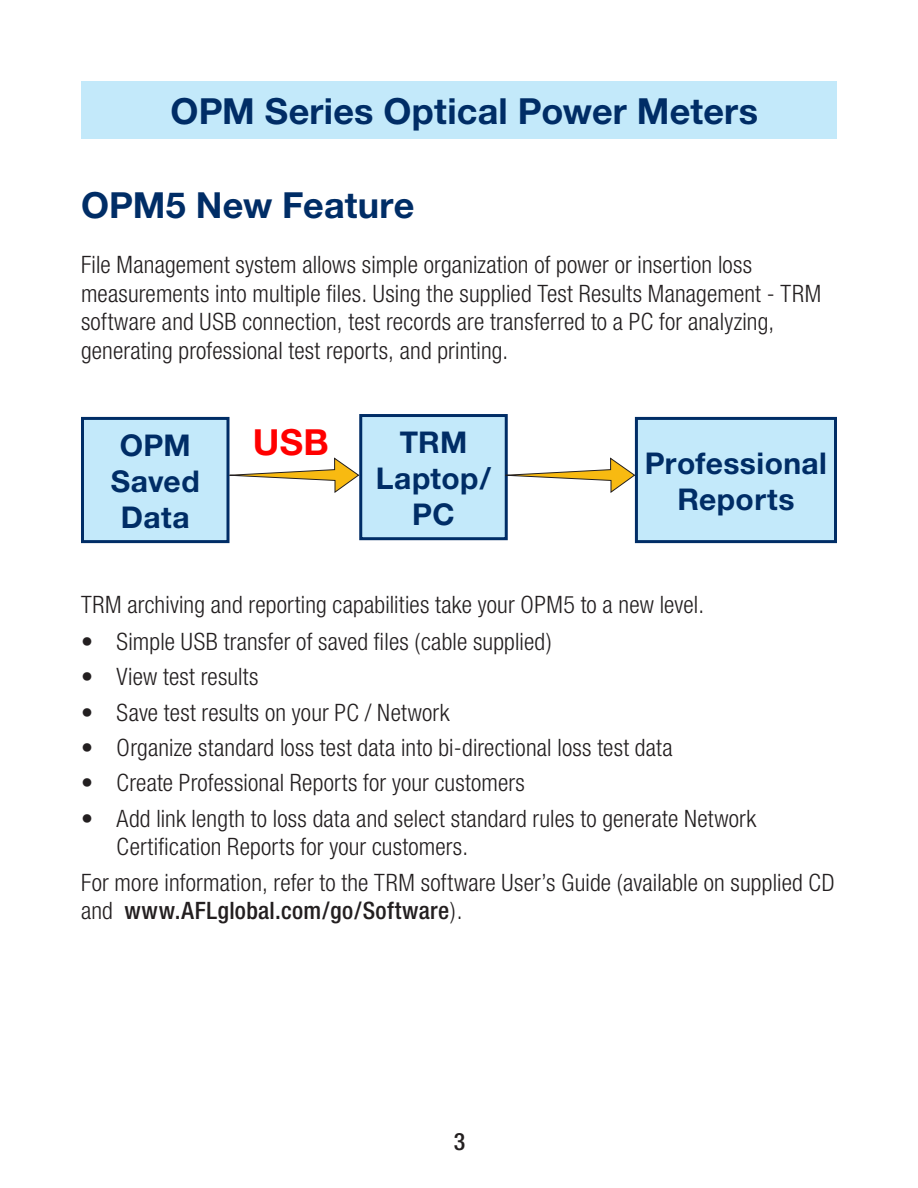
<style>
.page{position:relative;width:918px;height:1188px;background:#fff}
.page>*{position:absolute;margin:0;border:0;box-sizing:border-box;transform-origin:0 0}
.t1{font:700 36px "Helvetica Neue";letter-spacing:.005em;color:#002d66}
.t2{font:700 36px "Helvetica Neue";color:#f00}
.t3{font:700 30px/36px "Helvetica Neue";letter-spacing:.015em;color:#002d66;text-align:center}
.Body_Text{font:300 condensed 24px/28.8px "Helvetica Neue";letter-spacing:.01em;color:#231f20}
.List_Bullets{font:300 condensed 24px/28.8px "Helvetica Neue";letter-spacing:.01em;color:#231f20}
.t4{font:500 condensed 24px "Helvetica Neue";color:#231f20}
.s1{font-weight:500}
</style>
<div class="page">
<div style="left:81px;top:81px;width:756px;height:58px;background:#c3e9fa"></div>
<div style="left:82px;top:418px;width:146px;height:124px;background:#c3e9fa"></div>
<div style="left:81px;top:417px;width:149px;height:126px;border:3px solid #002d66"></div>
<div style="left:361px;top:416px;width:145px;height:123px;background:#c3e9fa"></div>
<div style="left:359px;top:414px;width:149px;height:126px;border:3px solid #002d66"></div>
<div style="left:636px;top:418px;width:200px;height:124px;background:#c3e9fa"></div>
<div style="left:635px;top:417px;width:202px;height:126px;border:3px solid #002d66"></div>
<svg style="left:226px;top:457px;width:134px;height:37px"></svg>
<svg style="left:504px;top:457px;width:132px;height:37px"></svg>
<p class="t1" style="left:171px;top:89px;width:589px">OPM Series Optical Power Meters</p>
<p class="t1" style="left:81px;top:183px;width:335px">OPM5 New Feature</p>
<p class="Body_Text" style="left:81px;top:250px;width:742px">File Management system allows simple organization of power or insertion loss measurements into multiple files. Using the supplied Test Results Management - TRM software and USB connection, test records are transferred to a PC for analyzing, generating professional test reports, and printing.</p>
<p class="t2" style="left:253px;top:420px;width:77px">USB</p>
<p class="t3" style="left:111px;top:426px;width:90px">OPM<br>Saved<br>Data</p>
<p class="t3" style="left:376px;top:423px;width:117px">TRM<br>Laptop/<br>PC</p>
<p class="t3" style="left:645px;top:444px;width:184px">Professional<br>Reports</p>
<p class="Body_Text" style="left:81px;top:590px;width:625px">TRM archiving and reporting capabilities take your OPM5 to a new level.</p>
<p class="List_Bullets" style="left:81px;top:627px;width:472px">• Simple USB transfer of saved files (cable supplied)</p>
<p class="List_Bullets" style="left:81px;top:662px;width:179px">• View test results</p>
<p class="List_Bullets" style="left:81px;top:698px;width:370px">• Save test results on your PC / Network</p>
<p class="List_Bullets" style="left:81px;top:733px;width:593px">• Organize standard loss test data into bi-directional loss test data</p>
<p class="List_Bullets" style="left:81px;top:768px;width:445px">• Create Professional Reports for your customers</p>
<p class="List_Bullets" style="left:117px;top:803px;width:641px;text-indent:-36px">• Add link length to loss data and select standard rules to generate Network<br>Certification Reports for your customers.</p>
<p class="Body_Text" style="left:81px;top:868px;width:755px">For more information, refer to the TRM software User’s Guide (available on supplied CD and <span class="s1">www.AFLglobal.com/go/Software</span>).</p>
<p class="t4" style="left:454px;top:1127px;width:13px">3</p>
</div>
